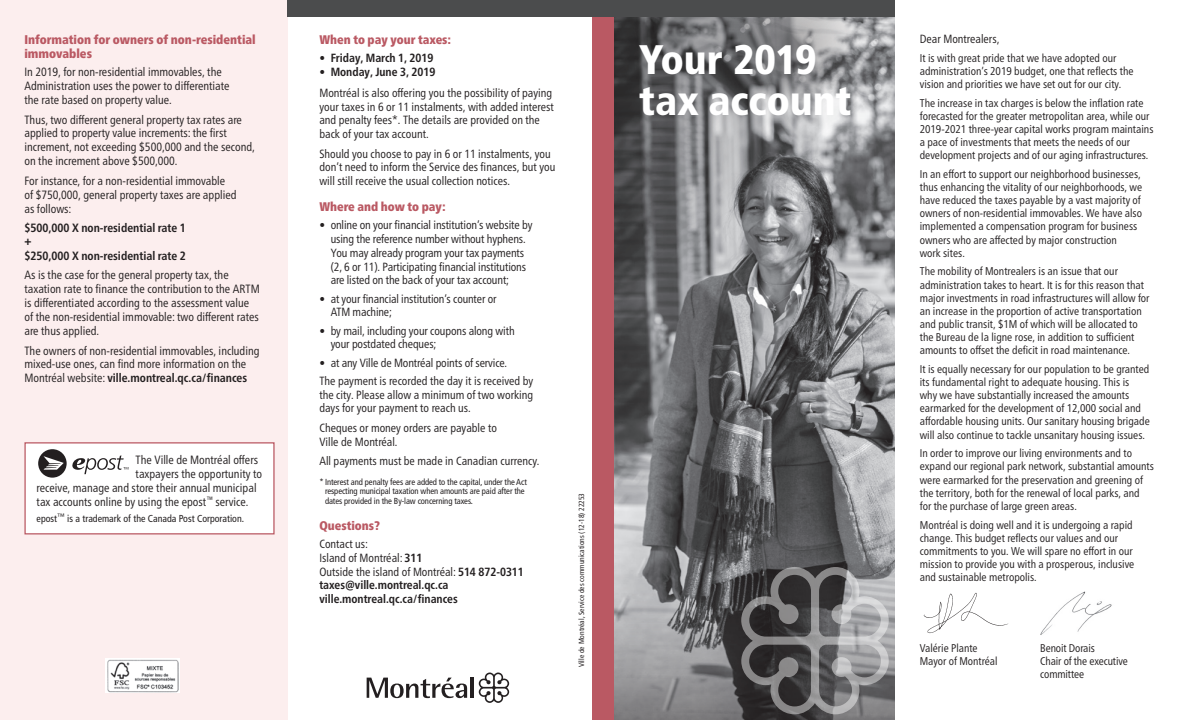
<style>
.page{position:relative;width:1182px;height:720px;background:#fff}
.page>*{position:absolute;margin:0;border:0;box-sizing:border-box;transform-origin:0 0}
.t1{font:900 condensed 41.25px/41.2px "Frutiger";letter-spacing:-.005em;color:#fff}
.titre_sections_rose{font:900 condensed 12.62px/13.9px "Frutiger Neue LT Pro";color:#ba5963}
.titre_sections_rose-2{font:900 condensed 12.5px "Frutiger Neue LT Pro";color:#ba5963}
.Texte{font:condensed 12px/13.9px "Frutiger Neue LT Pro";color:#231f20}
.Texte-2{font:700 condensed 12px/12.6px "Frutiger Neue LT Pro";color:#231f20}
.Texte-3{font:condensed 11.88px/13.8px "Frutiger Neue LT Pro";color:#231f20}
.Texte-4{font:700 condensed 11.88px/13.8px "Frutiger Neue LT Pro";color:#231f20}
.Texte-5{font:condensed 11.25px/13.1px "Frutiger Neue LT Pro";color:#231f20}
.Texte-6{font:condensed 10.12px "Frutiger";color:#231f20}
.t2{font:condensed 8.75px/8.8px "Frutiger";letter-spacing:-.01em;color:#231f20;text-align:center}
.t3{font:condensed 7.5px "Frutiger";color:#231f20}
.s1{font-weight:700}
.s2{font-weight:400}
</style>
<div class="page">
<img style="left:614px;top:335px;width:280px;height:208px">
<svg style="left:614px;top:543px;width:280px;height:177px;background:#7f7f81"></svg>
<svg style="left:741px;top:567px;width:147px;height:147px;background:#6e6d6f"></svg>
<img style="left:923px;top:592px;width:86px;height:42px">
<img style="left:1040px;top:591px;width:72px;height:44px">
<div style="left:0;top:0;width:287px;height:720px;background:#fceeee"></div>
<div style="left:25px;top:443px;width:249px;height:91px;background:#fff"></div>
<svg style="left:72px;top:455px;width:56px;height:19px"></svg>
<div style="left:38px;top:449px;width:29px;height:29px;background:#231f20;border-radius:50%"></div>
<svg style="left:43px;top:456px;width:21px;height:14px"></svg>
<div style="left:24px;top:442px;width:250px;height:92px;border:1px solid #ba5963"></div>
<img style="left:106px;top:658px;width:73px;height:34px">
<svg style="left:614px;top:16px;width:280px;height:319px;background:#727275"></svg>
<svg style="left:671px;top:0;width:224px;height:168px;background:#8d8d90"></svg>
<svg style="left:366px;top:678px;width:101px;height:20px"></svg>
<hr style="left:470px;top:678px;width:3px;height:20px;background:#231f20">
<svg style="left:478px;top:673px;width:31px;height:30px"></svg>
<div style="left:592px;top:0;width:22px;height:720px;background:#ba5963"></div>
<div style="left:287px;top:0;width:607px;height:16px;background:#4b4c4d"></div>
<p class="titre_sections_rose" style="left:24px;top:32px;width:233px">Information for owners of non-residential immovables</p>
<p class="Texte" style="left:24px;top:65px;width:207px">In 2019, for non-residential immovables, the<br>Administration uses the power to differentiate the rate based on property value.</p>
<p class="Texte" style="left:24px;top:112px;width:232px">Thus, two different general property tax rates are applied to property value increments: the first increment, not exceeding $500,000 and the second, on the increment above $500,000.</p>
<p class="Texte" style="left:24px;top:174px;width:213px">For instance, for a non-residential immovable of $750,000, general property taxes are applied as follows:</p>
<p class="Texte-2" style="left:24px;top:222px;width:163px">$500,000 X non-residential rate 1 +</p>
<p class="Texte-2" style="left:24px;top:249px;width:163px">$250,000 X non-residential rate 2</p>
<p class="Texte" style="left:24px;top:268px;width:237px">As is the case for the general property tax, the taxation rate to finance the contribution to the ARTM is differentiated according to the assessment value of the non-residential immovable: two different rates are thus applied.</p>
<p class="Texte" style="left:24px;top:343px;width:236px">The owners of non-residential immovables, including mixed-use ones, can find more information on the<br>Montréal website: <span class="s1">ville.montreal.qc.ca/finances</span></p>
<p class="Texte" style="left:136px;top:453px;width:124px">The Ville de Montréal offers</p>
<p class="Texte" style="left:136px;top:467px;width:128px">taxpayers the opportunity to</p>
<p class="Texte" style="left:37px;top:481px;width:221px">receive, manage and store their annual municipal</p>
<p class="Texte" style="left:37px;top:495px;width:213px">tax accounts online by using the epost<sup>™</sup> service.</p>
<p class="Texte-6" style="left:37px;top:512px;width:209px">epost<sup>™</sup> is a trademark of the Canada Post Corporation.</p>
<p class="titre_sections_rose-2" style="left:319px;top:32px;width:133px">When to pay your taxes:</p>
<p class="Texte-4" style="left:319px;top:51px;width:116px"><span class="s2">•</span> Friday, March 1, 2019</p>
<p class="Texte-4" style="left:319px;top:65px;width:117px"><span class="s2">•</span> Monday, June 3, 2019</p>
<p class="Texte-3" style="left:319px;top:86px;width:236px">Montréal is also offering you the possibility of paying your taxes in 6 or 11 instalments, with added interest and penalty fees*. The details are provided on the back of your tax account.</p>
<p class="Texte-3" style="left:319px;top:146px;width:237px">Should you choose to pay in 6 or 11 instalments, you don’t need to inform the Service des finances, but you will still receive the usual collection notices.</p>
<p class="titre_sections_rose-2" style="left:319px;top:199px;width:128px">Where and how to pay:</p>
<p class="Texte-3" style="left:330px;top:218px;width:203px;text-indent:-11px">• online on your financial institution’s website by using the reference number without hyphens.<br>You may already program your tax payments (2, 6 or 11). Participating financial institutions are listed on the back of your tax account;</p>
<p class="Texte-3" style="left:330px;top:292px;width:167px;text-indent:-11px">• at your financial institution’s counter or<br>ATM machine;</p>
<p class="Texte-3" style="left:330px;top:324px;width:185px;text-indent:-11px">• by mail, including your coupons along with your postdated cheques;</p>
<p class="Texte-3" style="left:319px;top:356px;width:189px">• at any Ville de Montréal points of service.</p>
<p class="Texte-3" style="left:319px;top:374px;width:215px;text-align:justify">The payment is recorded the day it is received by the city. Please allow a minimum of two working days for your payment to reach us.</p>
<p class="Texte-3" style="left:319px;top:421px;width:179px">Cheques or money orders are payable to<br>Ville de Montréal.</p>
<p class="Texte-3" style="left:319px;top:454px;width:221px">All payments must be made in Canadian currency.</p>
<p class="t2" style="left:319px;top:478px;width:209px">* Interest and penalty fees are added to the capital, under the Act respecting municipal taxation when amounts are paid after the</p>
<p class="t2" style="left:325px;top:496px;width:149px">dates provided in the By-law concerning taxes.</p>
<p class="titre_sections_rose-2" style="left:319px;top:518px;width:62px">Questions?</p>
<p class="Texte-4" style="left:319px;top:537px;width:206px"><span class="s2">Contact us:<br>Island of Montréal:</span> 311<br><span class="s2">Outside the island of Montréal:</span> 514 872-0311 taxes@ville.montreal.qc.ca ville.montreal.qc.ca/finances</p>
<p class="t3" style="left:577px;top:667px;width:176px;rotate:-90deg">Ville de Montréal, Service des communications (12-18) 22253</p>
<p class="t1" style="left:639px;top:39px;width:214px">Your 2019 tax account</p>
<p class="Texte-3" style="left:919px;top:32px;width:81px">Dear Montrealers,</p>
<p class="Texte-5" style="left:919px;top:51px;width:215px">It is with great pride that we have adopted our administration’s 2019 budget, one that reflects the vision and priorities we have set out for our city.</p>
<p class="Texte-5" style="left:919px;top:96px;width:235px">The increase in tax charges is below the inflation rate forecasted for the greater metropolitan area, while our 2019-2021 three-year capital works program maintains a pace of investments that meets the needs of our development projects and of our aging infrastructures.</p>
<p class="Texte-5" style="left:919px;top:167px;width:224px">In an effort to support our neighborhood businesses, thus enhancing the vitality of our neighborhoods, we have reduced the taxes payable by a vast majority of owners of non-residential immovables. We have also implemented a compensation program for business owners who are affected by major construction<br>work sites.</p>
<p class="Texte-5" style="left:919px;top:265px;width:231px">The mobility of Montrealers is an issue that our administration takes to heart. It is for this reason that major investments in road infrastructures will allow for an increase in the proportion of active transportation and public transit, $1M of which will be allocated to the Bureau de la ligne rose, in addition to sufficient amounts to offset the deficit in road maintenance.</p>
<p class="Texte-5" style="left:919px;top:362px;width:231px">It is equally necessary for our population to be granted its fundamental right to adequate housing. This is<br>why we have substantially increased the amounts earmarked for the development of 12,000 social and affordable housing units. Our sanitary housing brigade will also continue to tackle unsanitary housing issues.</p>
<p class="Texte-5" style="left:919px;top:447px;width:236px">In order to improve our living environments and to expand our regional park network, substantial amounts were earmarked for the preservation and greening of the territory, both for the renewal of local parks, and<br>for the purchase of large green areas.</p>
<p class="Texte-5" style="left:919px;top:518px;width:216px">Montréal is doing well and it is undergoing a rapid change. This budget reflects our values and our commitments to you. We will spare no effort in our mission to provide you with a prosperous, inclusive and sustainable metropolis.</p>
<p class="Texte-5" style="left:919px;top:642px;width:79px">Valérie Plante<br>Mayor of Montréal</p>
<p class="Texte-5" style="left:1040px;top:641px;width:89px">Benoit Dorais<br>Chair of the executive committee</p>
</div>
